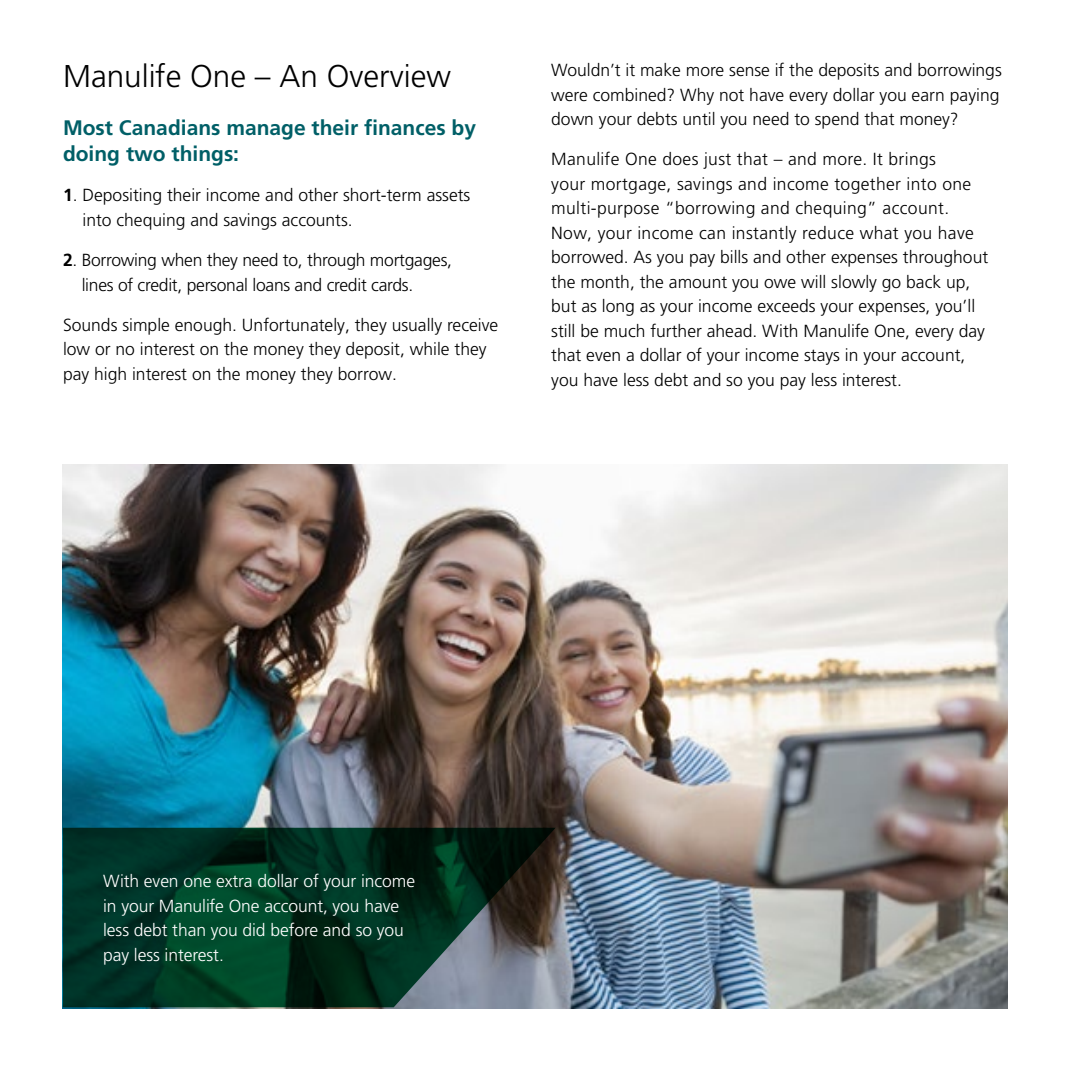
<style>
.page{position:relative;width:1071px;height:1071px;background:#fff}
.page>*{position:absolute;margin:0;border:0;box-sizing:border-box;transform-origin:0 0}
.Head_-_Main_18{font:300 31.5px "Frutiger LT Pro";color:#000}
.Subhead_1A{font:700 21px/26.2px "Frutiger LT Pro";color:#005f67}
.Text_Light{font:300 17.5px/24.5px "Frutiger LT Pro";color:#000}
.Text_Light-2{font:300 17.5px/24.5px "Frutiger LT Pro";letter-spacing:-.005em;color:#fff}
.s1{font-weight:700}
</style>
<div class="page">
<img style="left:63px;top:465px;width:945px;height:543px">
<svg style="left:63px;top:828px;width:493px;height:179px"></svg>
<h1 class="Head_-_Main_18" style="left:63px;top:57px;width:389px">Manulife One – An Overview</h1>
<h2 class="Subhead_1A" style="left:63px;top:115px;width:415px">Most Canadians manage their finances by doing two things:</h2>
<p class="Text_Light" style="left:82px;top:183px;width:389px;text-indent:-19px"><span class="s1">1</span>. Depositing their income and other short-term assets into chequing and savings accounts.</p>
<p class="Text_Light" style="left:82px;top:248px;width:372px;text-indent:-19px"><span class="s1">2</span>. Borrowing when they need to, through mortgages, lines of credit, personal loans and credit cards.</p>
<p class="Text_Light" style="left:63px;top:313px;width:437px">Sounds simple enough. Unfortunately, they usually receive low or no interest on the money they deposit, while they pay high interest on the money they borrow.</p>
<p class="Text_Light" style="left:551px;top:58px;width:452px">Wouldn’t it make more sense if the deposits and borrowings were combined? Why not have every dollar you earn paying down your debts until you need to spend that money?</p>
<p class="Text_Light" style="left:551px;top:147px;width:439px">Manulife One does just that – and more. It brings<br>your mortgage, savings and income together into one multi-purpose “borrowing and chequing” account.<br>Now, your income can instantly reduce what you have borrowed. As you pay bills and other expenses throughout the month, the amount you owe will slowly go back up, but as long as your income exceeds your expenses, you’ll still be much further ahead. With Manulife One, every day that even a dollar of your income stays in your account, you have less debt and so you pay less interest.</p>
<p class="Text_Light-2" style="left:103px;top:869px;width:313px">With even one extra dollar of your income in your Manulife One account, you have less debt than you did before and so you pay less interest.</p>
</div>
